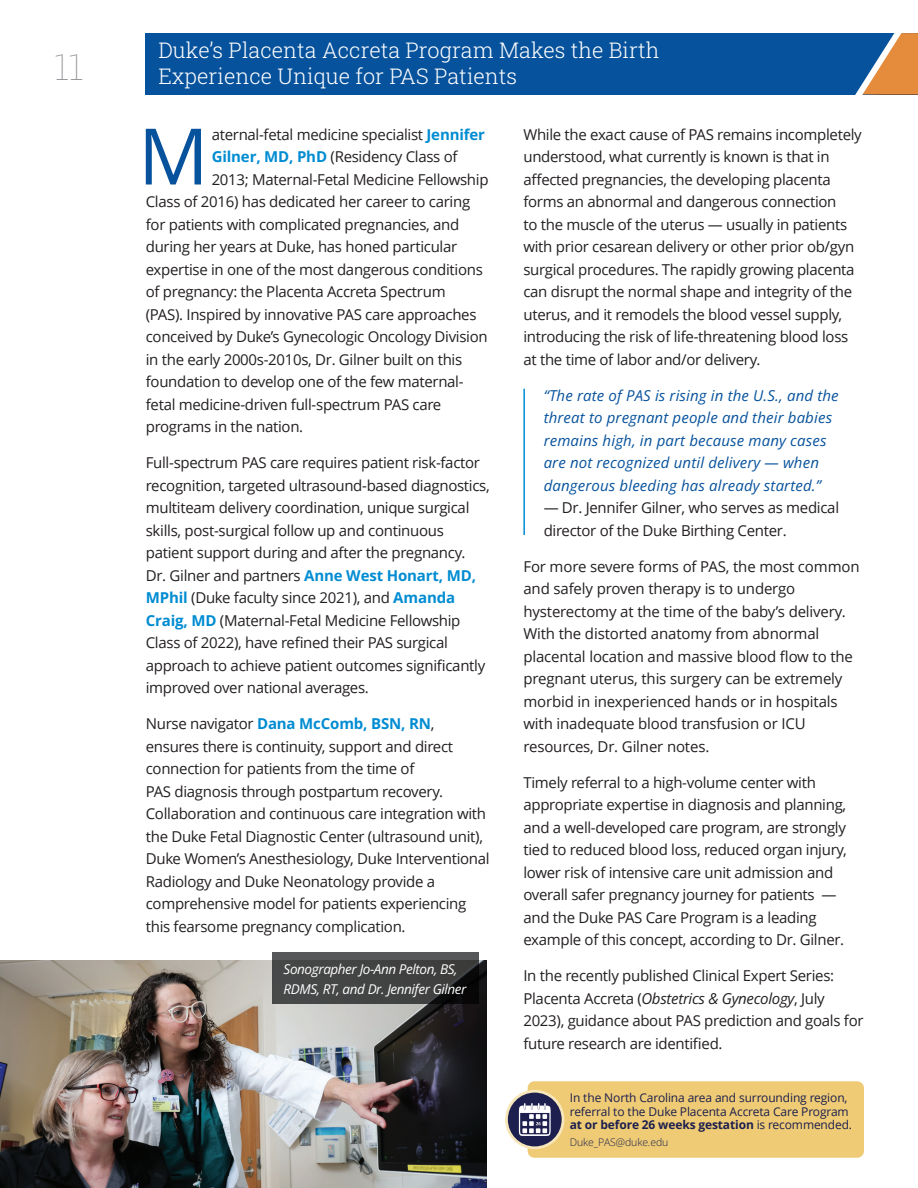
<style>
.page{position:relative;width:918px;height:1188px;background:#fff}
.page>*{position:absolute;margin:0;border:0;box-sizing:border-box;transform-origin:0 0}
.t1{font:78px "Open Sans";color:#07529c}
.t2{font:36px "Roboto Slab";color:#939598}
.t3{font:21.6px/26px "Roboto Slab";color:#fff}
.t4{font:15px/22.5px "Open Sans";letter-spacing:-.02em;color:#231f20}
.t5{font:italic 15px/22.5px "Open Sans";letter-spacing:.01em;color:#07529c}
.t6{font:italic 13.5px/19.5px "Open Sans";letter-spacing:-.03em;color:#fff}
.t7{font:12px/13.5px "Open Sans";letter-spacing:-.01em;color:#1d1f4f}
.t8{font:300 10.5px "Open Sans";letter-spacing:-.01em;color:#1d1f4f}
.s1{font-weight:700;color:#008cd2}
.s2{font-style:italic}
.s3{font-weight:700}
</style>
<div class="page">
<div style="left:146px;top:33px;width:772px;height:61px;background:#07529c"></div>
<svg style="left:856px;top:33px;width:62px;height:61px"></svg>
<img style="left:0;top:960px;width:486px;height:228px">
<div style="left:528px;top:1081px;width:336px;height:77px;background:#eecb74;border-radius:7px"></div>
<svg style="left:506px;top:1091px;width:57px;height:57px"></svg>
<div style="left:505px;top:1090px;width:59px;height:59px;border:3px solid #f6e6b9;border-radius:50%"></div>
<svg style="left:519px;top:1103px;width:32px;height:33px"></svg>
<svg style="left:272px;top:953px;width:206px;height:51px;fill:#434444"></svg>
<hr style="left:523px;top:389px;width:2px;height:146px;background:#008cd2">
<h2 class="t2" style="left:55px;top:42px;width:30px">11</h2>
<h3 class="t3" style="left:158px;top:37px;width:503px">Duke’s Placenta Accreta Program Makes the Birth<br>Experience Unique for PAS Patients</h3>
<h1 class="t1" style="left:138px;top:103px;width:72px">M</h1>
<p class="t4" style="left:212px;top:122px;width:275px">aternal-fetal medicine specialist <span class="s1">Jennifer</span></p>
<p class="t4" style="left:212px;top:145px;width:247px"><span class="s1">Gilner, MD, PhD</span> (Residency Class of</p>
<p class="t4" style="left:212px;top:167px;width:278px">2013; Maternal-Fetal Medicine Fellowship</p>
<p class="t4" style="left:146px;top:190px;width:326px">Class of 2016) has dedicated her career to caring</p>
<p class="t4" style="left:146px;top:212px;width:315px">for patients with complicated pregnancies, and</p>
<p class="t4" style="left:146px;top:235px;width:313px">during her years at Duke, has honed particular</p>
<p class="t4" style="left:146px;top:257px;width:339px">expertise in one of the most dangerous conditions</p>
<p class="t4" style="left:146px;top:280px;width:301px">of pregnancy: the Placenta Accreta Spectrum</p>
<p class="t4" style="left:146px;top:302px;width:332px">(PAS). Inspired by innovative PAS care approaches</p>
<p class="t4" style="left:146px;top:325px;width:343px">conceived by Duke’s Gynecologic Oncology Division</p>
<p class="t4" style="left:146px;top:347px;width:318px">in the early 2000s-2010s, Dr. Gilner built on this</p>
<p class="t4" style="left:146px;top:370px;width:319px">foundation to develop one of the few maternal-</p>
<p class="t4" style="left:146px;top:392px;width:297px">fetal medicine-driven full-spectrum PAS care</p>
<p class="t4" style="left:146px;top:415px;width:159px">programs in the nation.</p>
<p class="t4" style="left:146px;top:451px;width:346px">Full-spectrum PAS care requires patient risk-factor recognition, targeted ultrasound-based diagnostics, multiteam delivery coordination, unique surgical skills, post-surgical follow up and continuous patient support during and after the pregnancy.<br>Dr. Gilner and partners <span class="s1">Anne West Honart, MD, MPhil</span> (Duke faculty since 2021), and <span class="s1">Amanda Craig, MD</span> (Maternal-Fetal Medicine Fellowship Class of 2022), have refined their PAS surgical approach to achieve patient outcomes significantly improved over national averages.</p>
<p class="t4" style="left:146px;top:712px;width:345px">Nurse navigator <span class="s1">Dana McComb, BSN, RN</span>, ensures there is continuity, support and direct connection for patients from the time of<br>PAS diagnosis through postpartum recovery.<br>Collaboration and continuous care integration with the Duke Fetal Diagnostic Center (ultrasound unit), Duke Women’s Anesthesiology, Duke Interventional Radiology and Duke Neonatology provide a comprehensive model for patients experiencing this fearsome pregnancy complication.</p>
<p class="t6" style="left:284px;top:959px;width:184px">Sonographer Jo-Ann Pelton, BS,<br>RDMS, RT, and Dr. Jennifer Gilner</p>
<p class="t4" style="left:523px;top:122px;width:340px">While the exact cause of PAS remains incompletely understood, what currently is known is that in affected pregnancies, the developing placenta forms an abnormal and dangerous connection<br>to the muscle of the uterus — usually in patients with prior cesarean delivery or other prior ob/gyn surgical procedures. The rapidly growing placenta can disrupt the normal shape and integrity of the uterus, and it remodels the blood vessel supply, introducing the risk of life-threatening blood loss at the time of labor and/or delivery.</p>
<p class="t5" style="left:544px;top:383px;width:297px">“The rate of PAS is rising in the U.S., and the threat to pregnant people and their babies remains high, in part because many cases are not recognized until delivery — when dangerous bleeding has already started.”</p>
<p class="t4" style="left:544px;top:496px;width:297px">— Dr. Jennifer Gilner, who serves as medical director of the Duke Birthing Center.</p>
<p class="t4" style="left:523px;top:554px;width:338px">For more severe forms of PAS, the most common and safely proven therapy is to undergo hysterectomy at the time of the baby’s delivery.<br>With the distorted anatomy from abnormal placental location and massive blood flow to the pregnant uterus, this surgery can be extremely morbid in inexperienced hands or in hospitals with inadequate blood transfusion or ICU resources, Dr. Gilner notes.</p>
<p class="t4" style="left:523px;top:770px;width:325px">Timely referral to a high-volume center with appropriate expertise in diagnosis and planning, and a well-developed care program, are strongly tied to reduced blood loss, reduced organ injury, lower risk of intensive care unit admission and overall safer pregnancy journey for patients — and the Duke PAS Care Program is a leading example of this concept, according to Dr. Gilner.</p>
<p class="t4" style="left:523px;top:964px;width:342px">In the recently published Clinical Expert Series:<br>Placenta Accreta (<span class="s2">Obstetrics &amp; Gynecology</span>, July 2023), guidance about PAS prediction and goals for future research are identified.</p>
<p class="t7" style="left:570px;top:1091px;width:284px">In the North Carolina area and surrounding region, referral to the Duke Placenta Accreta Care Program <span class="s3">at or before 26 weeks gestation</span> is recommended.</p>
<p class="t8" style="left:570px;top:1135px;width:100px">Duke_PAS@duke.edu</p>
</div>
